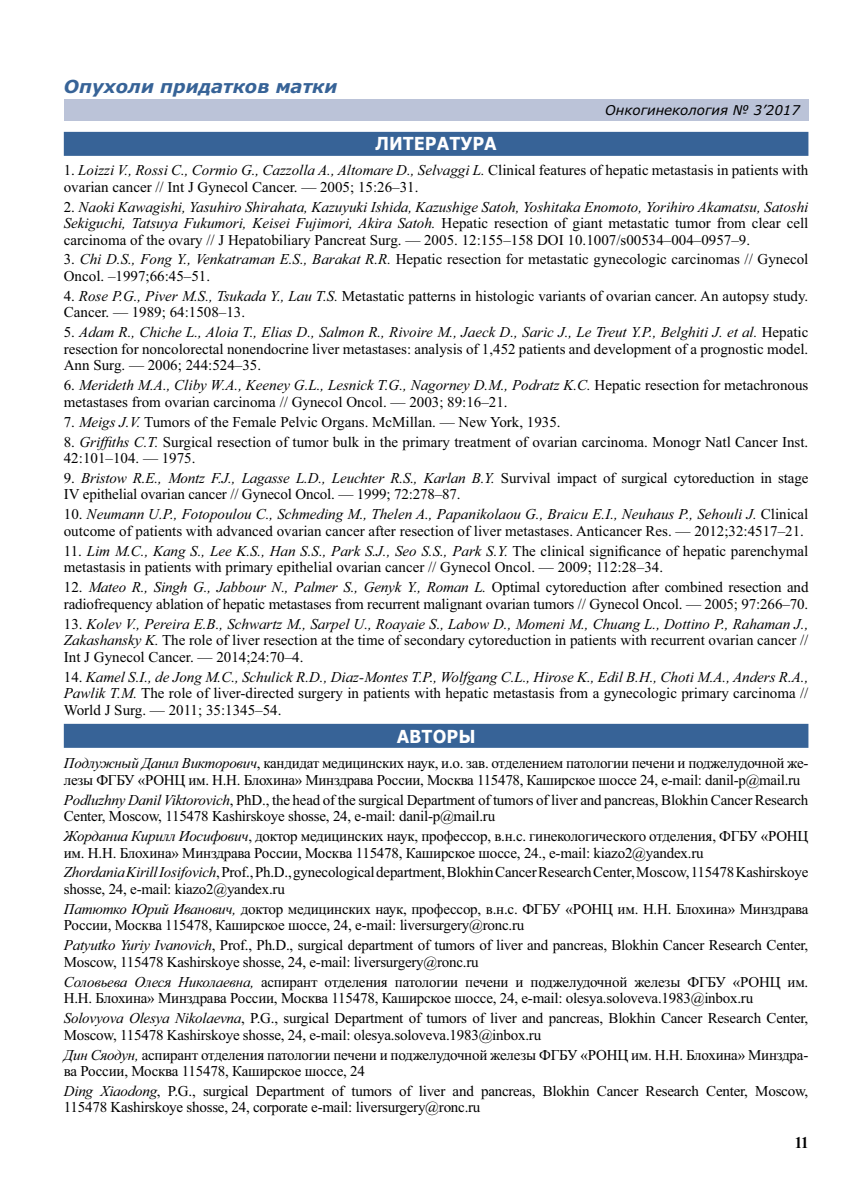
<style>
.page{position:relative;width:851px;height:1191px;background:#fff}
.page>*{position:absolute;margin:0;border:0;box-sizing:border-box;transform-origin:0 0}
.t1{font:italic 700 18px "Verdana";color:#376397}
.t2{font:700 18px "Verdana";color:#fff;scale:.9 1}
.t3{font:700 16.5px "Times New Roman";color:#000;scale:.9 1}
.t4{font:15px/16.5px "Times New Roman";letter-spacing:-.015em;color:#000}
.t5{font:italic 15px/16.5px "Times New Roman";color:#000;text-align:justify}
.t6{font:italic 13.5px "Verdana";color:#000}
.s1{font-style:italic}
.s2{font-style:normal}
</style>
<div class="page">
<div style="left:64px;top:99px;width:744px;height:21px;background:#bbc3d8"></div>
<div style="left:64px;top:132px;width:744px;height:24px;background:#376397"></div>
<div style="left:64px;top:724px;width:744px;height:24px;background:#376397"></div>
<p class="t1" style="left:64px;top:80px;width:275px">Опухоли придатков матки</p>
<p class="t6" style="left:605px;top:105px;width:196px">Онкогинекология № 3’2017</p>
<p class="t2" style="left:375px;top:133px;width:136px">ЛИТЕРАТУРА</p>
<p class="t4" style="left:64px;top:163px;width:746px">1. <span class="s1">Loizzi V., Rossi C., Cormio G., Cazzolla A., Altomare D., Selvaggi L.</span> Clinical features of hepatic metastasis in patients with ovarian cancer // Int J Gynecol Cancer. — 2005; 15:26–31.</p>
<p class="t5" style="left:64px;top:200px;width:746px"><span class="s2">2.</span> Naoki Kawagishi, Yasuhiro Shirahata, Kazuyuki Ishida, Kazushige Satoh, Yoshitaka Enomoto, Yorihiro Akamatsu, Satoshi Sekiguchi, Tatsuya Fukumori, Keisei Fujimori, Akira Satoh. <span class="s2">Hepatic resection of giant metastatic tumor from clear cell carcinoma of the ovary // J Hepatobiliary Pancreat Surg. — 2005. 12:155–158 DOI 10.1007/s00534–004–0957–9.</span></p>
<p class="t4" style="left:64px;top:253px;width:746px">3. <span class="s1">Chi D.S., Fong Y., Venkatraman E.S., Barakat R.R.</span> Hepatic resection for metastatic gynecologic carcinomas // Gynecol<br>Oncol. –1997;66:45–51.</p>
<p class="t4" style="left:64px;top:289px;width:746px">4. <span class="s1">Rose P.G., Piver M.S., Tsukada Y., Lau T.S.</span> Metastatic patterns in histologic variants of ovarian cancer. An autopsy study.<br>Cancer. — 1989; 64:1508–13.</p>
<p class="t4" style="left:64px;top:325px;width:746px;text-align:justify">5. <span class="s1">Adam R., Chiche L., Aloia T., Elias D., Salmon R., Rivoire M., Jaeck D., Saric J., Le Treut Y.P., Belghiti J. et al.</span> Hepatic resection for noncolorectal nonendocrine liver metastases: analysis of 1,452 patients and development of a prognostic model.<br>Ann Surg. — 2006; 244:524–35.</p>
<p class="t4" style="left:64px;top:378px;width:746px">6. <span class="s1">Merideth M.A., Cliby W.A., Keeney G.L., Lesnick T.G., Nagorney D.M., Podratz K.C.</span> Hepatic resection for metachronous metastases from ovarian carcinoma // Gynecol Oncol. — 2003; 89:16–21.</p>
<p class="t4" style="left:64px;top:415px;width:498px">7. <span class="s1">Meigs J.V.</span> Tumors of the Female Pelvic Organs. McMillan. — New York, 1935.</p>
<p class="t4" style="left:64px;top:435px;width:746px">8. <span class="s1">Griffiths C.T.</span> Surgical resection of tumor bulk in the primary treatment of ovarian carcinoma. Monogr Natl Cancer Inst.<br>42:101–104. — 1975.</p>
<p class="t4" style="left:64px;top:471px;width:746px">9. <span class="s1">Bristow R.E., Montz F.J., Lagasse L.D., Leuchter R.S., Karlan B.Y.</span> Survival impact of surgical cytoreduction in stage<br>IV epithelial ovarian cancer // Gynecol Oncol. — 1999; 72:278–87.</p>
<p class="t4" style="left:64px;top:507px;width:746px">10. <span class="s1">Neumann U.P., Fotopoulou C., Schmeding M., Thelen A., Papanikolaou G., Braicu E.I., Neuhaus P., Sehouli J.</span> Clinical outcome of patients with advanced ovarian cancer after resection of liver metastases. Anticancer Res. — 2012;32:4517–21.</p>
<p class="t4" style="left:64px;top:544px;width:746px">11. <span class="s1">Lim M.C., Kang S., Lee K.S., Han S.S., Park S.J., Seo S.S., Park S.Y.</span> The clinical significance of hepatic parenchymal metastasis in patients with primary epithelial ovarian cancer // Gynecol Oncol. — 2009; 112:28–34.</p>
<p class="t4" style="left:64px;top:580px;width:746px">12. <span class="s1">Mateo R., Singh G., Jabbour N., Palmer S., Genyk Y., Roman L.</span> Optimal cytoreduction after combined resection and radiofrequency ablation of hepatic metastases from recurrent malignant ovarian tumors // Gynecol Oncol. — 2005; 97:266–70.</p>
<p class="t4" style="left:64px;top:617px;width:746px;text-align:justify">13. <span class="s1">Kolev V., Pereira E.B., Schwartz M., Sarpel U., Roayaie S., Labow D., Momeni M., Chuang L., Dottino P., Rahaman J., Zakashansky K.</span> The role of liver resection at the time of secondary cytoreduction in patients with recurrent ovarian cancer // Int J Gynecol Cancer. — 2014;24:70–4.</p>
<p class="t4" style="left:64px;top:669px;width:746px;text-align:justify">14. <span class="s1">Kamel S.I., de Jong M.C., Schulick R.D., Diaz-Montes T.P., Wolfgang C.L., Hirose K., Edil B.H., Choti M.A., Anders R.A., Pawlik T.M.</span> The role of liver-directed surgery in patients with hepatic metastasis from a gynecologic primary carcinoma // World J Surg. — 2011; 35:1345–54.</p>
<p class="t2" style="left:396px;top:726px;width:89px">АВТОРЫ</p>
<p class="t4" style="left:64px;top:756px;width:746px"><span class="s1">Подлужный Данил Викторович</span>, кандидат медицинских наук, и.о. зав. отделением патологии печени и поджелудочной же&shy;лезы ФГБУ «РОНЦ им. Н.Н. Блохина» Минздрава России, Москва 115478, Каширское шоссе 24, e-mail: danil-p@mail.ru</p>
<p class="t4" style="left:64px;top:793px;width:746px"><span class="s1">Podluzhny Danil Viktorovich</span>, PhD., the head of the surgical Department of tumors of liver and pancreas, Blokhin Cancer Research<br>Center, Moscow, 115478 Kashirskoye shosse, 24, e-mail: danil-p@mail.ru</p>
<p class="t4" style="left:64px;top:829px;width:746px"><span class="s1">Жорданиа Кирилл Иосифович</span>, доктор медицинских наук, профессор, в.н.с. гинекологического отделения, ФГБУ «РОНЦ им. Н.Н. Блохина» Минздрава России, Москва 115478, Каширское шоссе, 24., e-mail: kiazo2@yandex.ru</p>
<p class="t4" style="left:64px;top:865px;width:746px"><span class="s1">Zhordania Kirill Iosifovich</span>, Prof., Ph.D., gynecological department, Blokhin Cancer Research Center, Moscow, 115478 Kashirskoye shosse, 24, e-mail: kiazo2@yandex.ru</p>
<p class="t4" style="left:64px;top:902px;width:746px"><span class="s1">Патютко Юрий Иванович,</span> доктор медицинских наук, профессор, в.н.с. ФГБУ «РОНЦ им. Н.Н. Блохина» Минздрава<br>России, Москва 115478, Каширское шоссе, 24, e-mail: liversurgery@ronc.ru</p>
<p class="t4" style="left:64px;top:938px;width:746px"><span class="s1">Patyutko Yuriy Ivanovich</span>, Prof., Ph.D., surgical department of tumors of liver and pancreas, Blokhin Cancer Research Center,<br>Moscow, 115478 Kashirskoye shosse, 24, e-mail: liversurgery@ronc.ru</p>
<p class="t4" style="left:64px;top:975px;width:746px"><span class="s1">Соловьева Олеся Николаевна,</span> аспирант отделения патологии печени и поджелудочной железы ФГБУ «РОНЦ им.<br>Н.Н. Блохина» Минздрава России, Москва 115478, Каширское шоссе, 24, e-mail: olesya.soloveva.1983@inbox.ru</p>
<p class="t4" style="left:64px;top:1011px;width:746px"><span class="s1">Solovyovа Olesya Nikolaevna</span>, P.G., surgical Department of tumors of liver and pancreas, Blokhin Cancer Research Center,<br>Moscow, 115478 Kashirskoye shosse, 24, e-mail: olesya.soloveva.1983@inbox.ru</p>
<p class="t4" style="left:64px;top:1047px;width:746px"><span class="s1">Дин Сяодун,</span> аспирант отделения патологии печени и поджелудочной железы ФГБУ «РОНЦ им. Н.Н. Блохина» Минздра&shy;ва России, Москва 115478, Каширское шоссе, 24</p>
<p class="t4" style="left:64px;top:1084px;width:746px"><span class="s1">Ding Xiaodong</span>, P.G., surgical Department of tumors of liver and pancreas, Blokhin Cancer Research Center, Moscow,<br>115478 Kashirskoye shosse, 24, corporate e-mail: liversurgery@ronc.ru</p>
<p class="t3" style="left:794px;top:1137px;width:17px">11</p>
</div>
